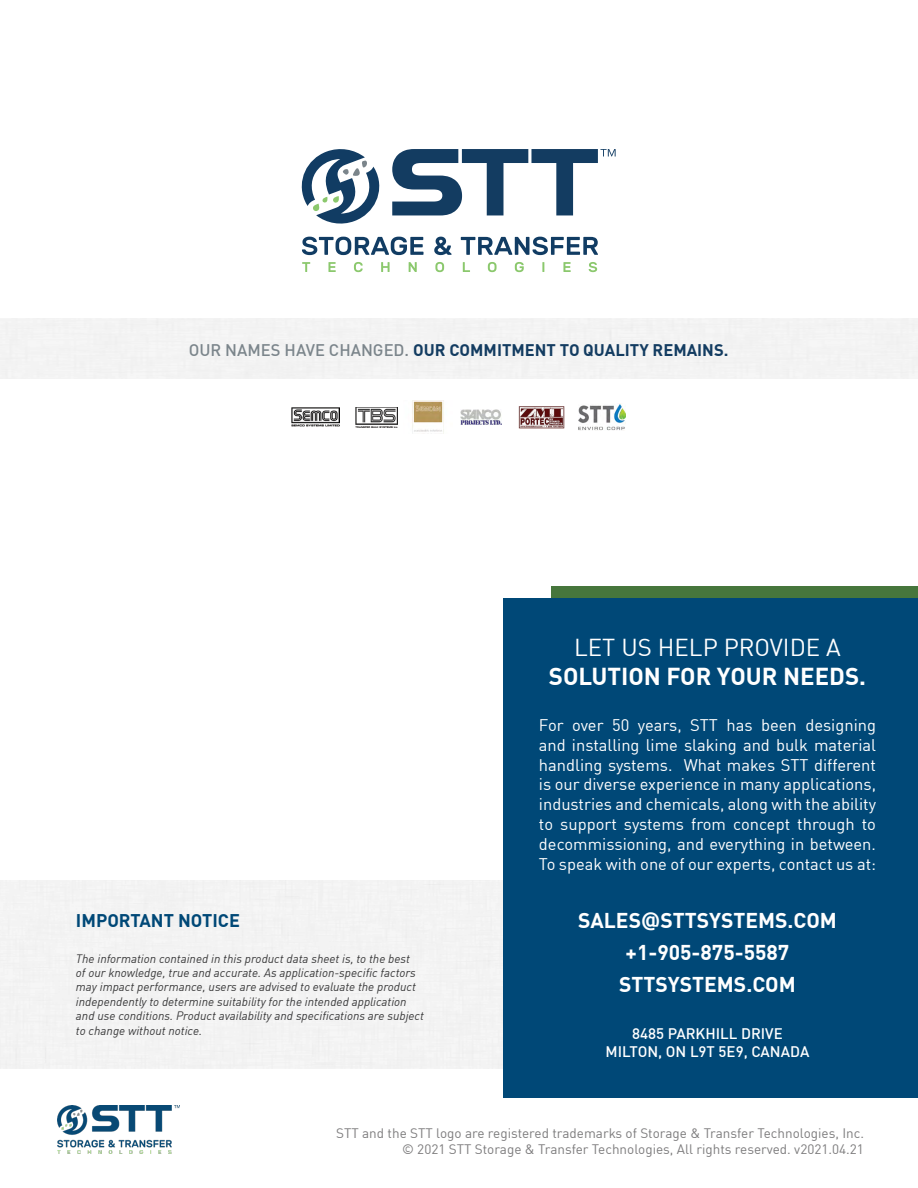
<style>
.page{position:relative;width:918px;height:1188px;background:#fff}
.page>*{position:absolute;margin:0;border:0;box-sizing:border-box;transform-origin:0 0}
.t1{font:700 24px "DIN Offc";color:#fff}
.t2{font:24px "DIN Offc";color:#fff}
.t3{font:700 21px/32px "DIN Offc";color:#fff;text-align:center}
.t4{font:700 18px "DIN Offc";color:#004877}
.t5{font:16.5px/19.8px "DIN Offc";color:#fff;text-align:justify}
.t6{font:700 16.5px "DIN Offc";color:#133c61}
.t7{font:500 15px/18px "DIN Offc";color:#fff;text-align:center}
.t8{font:13.5px/16.2px "DIN Offc";color:#7d7c7d;text-align:right}
.t9{font:italic 12px/14.4px "DIN Offc";color:#3a3a3b}
.s1{font-weight:500;color:#7b858b}
.s2{font-family:"Tahoma"}
</style>
<div class="page">
<div style="left:0;top:880px;width:504px;height:188px;background:#f3f3f3"></div>
<div style="left:552px;top:586px;width:366px;height:58px;background:#46763c"></div>
<div style="left:504px;top:598px;width:414px;height:500px;background:#004877"></div>
<img style="left:58px;top:1105px;width:121px;height:49px">
<img style="left:292px;top:407px;width:47px;height:20px">
<img style="left:461px;top:410px;width:40px;height:14px">
<img style="left:578px;top:404px;width:47px;height:26px">
<img style="left:518px;top:406px;width:47px;height:23px">
<img style="left:412px;top:401px;width:32px;height:32px">
<img style="left:355px;top:407px;width:42px;height:20px">
<svg style="left:301px;top:149px;width:79px;height:75px"></svg>
<svg style="left:302px;top:237px;width:296px;height:18px"></svg>
<svg style="left:302px;top:262px;width:295px;height:10px"></svg>
<svg style="left:392px;top:149px;width:224px;height:66px"></svg>
<h3 class="t6" style="left:189px;top:339px;width:541px"><span class="s1">OUR NAMES HAVE CHANGED.</span> OUR COMMITMENT TO QUALITY REMAINS.</h3>
<h3 class="t4" style="left:76px;top:908px;width:166px">IMPORTANT NOTICE</h3>
<p class="t9" style="left:76px;top:951px;width:350px">The information contained in this product data sheet is, to the best<br>of our knowledge, true and accurate. As application-specific factors may impact performance, users are advised to evaluate the product independently to determine suitability for the intended application and use conditions. Product availability and specifications are subject to change without notice.</p>
<h1 class="t2" style="left:574px;top:632px;width:268px">LET US HELP PROVIDE A</h1>
<h1 class="t1" style="left:549px;top:660px;width:319px">SOLUTION FOR YOUR NEEDS.</h1>
<p class="t5" style="left:539px;top:715px;width:339px">For over 50 years, STT has been designing and installing lime slaking and bulk material handling systems. What makes STT different is our diverse experience in many applications, industries and chemicals, along with the ability to support systems from concept through to decommissioning, and everything in between.<br>To speak with one of our experts, contact us at:</p>
<h2 class="t3" style="left:578px;top:904px;width:260px">SALES<span class="s2">@</span>STTSYSTEMS.COM +1-905-875-5587<br>STTSYSTEMS.COM</h2>
<p class="t7" style="left:606px;top:1024px;width:205px">8485 PARKHILL DRIVE<br>MILTON, ON L9T 5E9, CANADA</p>
<p class="t8" style="left:336px;top:1125px;width:529px">STT and the STT logo are registered trademarks of Storage &amp; Transfer Technologies, Inc. © 2021 STT Storage &amp; Transfer Technologies, All rights reserved. v2021.04.21</p>
</div>
